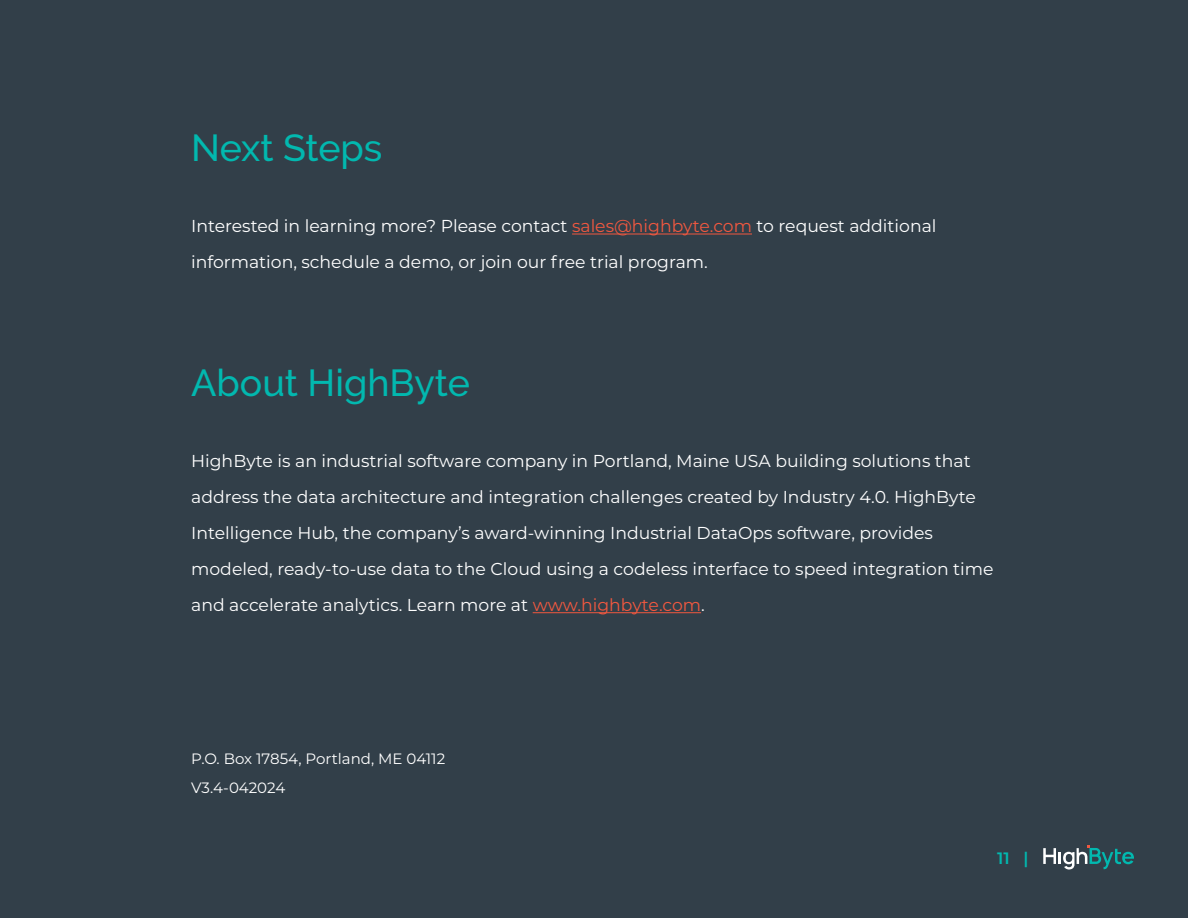
<style>
.page{position:relative;width:1188px;height:918px;background:#323f49}
.page>*{position:absolute;margin:0;border:0;box-sizing:border-box;transform-origin:0 0}
.t1{font:500 37.5px "Raleway";color:#02b8af}
.t2{font:17.25px/36px "Montserrat";color:#fff}
.t3{font:600 16.5px "Montserrat";color:#02b8af}
.t4{font:15px/28.5px "Montserrat";color:#fff}
.s1{color:#f15840}
</style>
<div class="page">
<hr style="left:572px;top:234px;width:180px;height:1px;background:#f15840">
<hr style="left:533px;top:612px;width:168px;height:1px;background:#f15840">
<svg style="left:1043px;top:846px;width:91px;height:24px"></svg>
<h1 class="t1" style="left:191px;top:126px;width:193px">Next Steps</h1>
<p class="t2" style="left:191px;top:208px;width:747px">Interested in learning more? Please contact <span class="s1">sales@highbyte.com</span> to request additional information, schedule a demo, or join our free trial program.</p>
<h1 class="t1" style="left:191px;top:361px;width:280px">About HighByte</h1>
<p class="t2" style="left:191px;top:442px;width:804px">HighByte is an industrial software company in Portland, Maine USA building solutions that address the data architecture and integration challenges created by Industry 4.0. HighByte Intelligence Hub, the company’s award-winning Industrial DataOps software, provides modeled, ready-to-use data to the Cloud using a codeless interface to speed integration time and accelerate analytics. Learn more at <span class="s1">www.highbyte.com</span>.</p>
<p class="t4" style="left:191px;top:744px;width:256px">P.O. Box 17854, Portland, ME 04112<br>V3.4-042024</p>
<p class="t3" style="left:997px;top:846px;width:33px">11 |</p>
</div>
